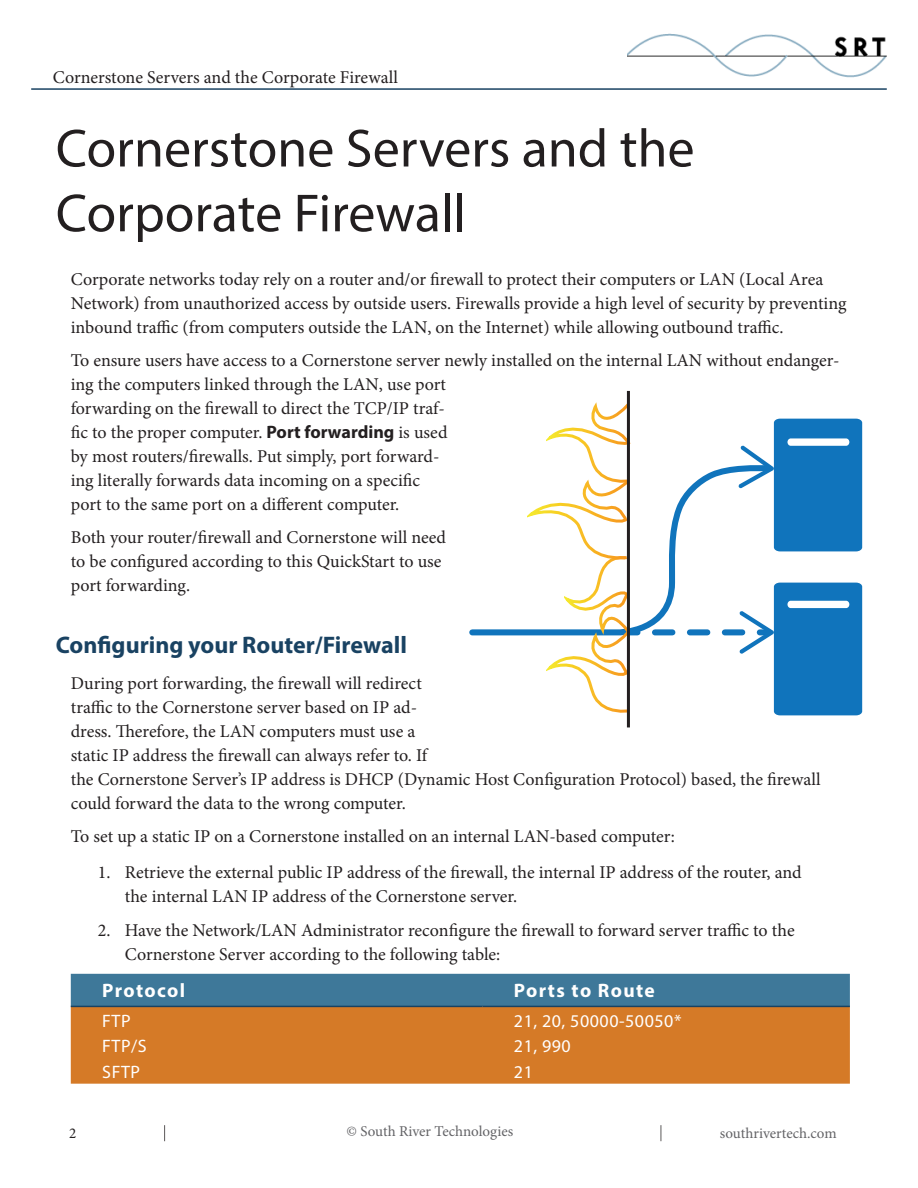
<style>
.page{position:relative;width:918px;height:1188px;background:#fff}
.page>*{position:absolute;margin:0;border:0;box-sizing:border-box;transform-origin:0 0}
.Heading_1{font:54px/64.8px "Myriad Pro";color:#231f20}
.Heading_2{font:700 24px "Myriad Pro";color:#194262}
.TableHeader{font:700 19.5px "Myriad Pro";letter-spacing:.07em;color:#fff}
.t1{font:18px/24px "Minion Pro";color:#231f20}
.TableCell{font:18px "Myriad Pro";letter-spacing:.03em;color:#fff}
.t2{font:15px "Minion Pro";color:#636366}
.t3{font:15px "Minion Pro";color:#231f20}
.s1{font-family:"Myriad Pro";font-weight:700}
</style>
<div class="page">
<hr style="left:31px;top:88px;width:856px;height:2px;background:#194262">
<svg style="left:661px;top:1125px;width:1px;height:16px"></svg>
<svg style="left:164px;top:1125px;width:1px;height:16px"></svg>
<img style="left:628px;top:33px;width:259px;height:45px">
<div style="left:71px;top:974px;width:779px;height:32px;background:#3e7899"></div>
<div style="left:71px;top:1007px;width:779px;height:77px;background:#d57a27"></div>
<hr style="left:71px;top:1006px;width:411px;height:1px;background:#194262">
<hr style="left:482px;top:1006px;width:368px;height:1px;background:#194262">
<svg style="left:739px;top:583px;width:123px;height:132px"></svg>
<svg style="left:469px;top:466px;width:306px;height:172px"></svg>
<svg style="left:738px;top:419px;width:124px;height:132px"></svg>
<div style="left:787px;top:438px;width:62px;height:8px;background:#fff;border-radius:3px"></div>
<div style="left:787px;top:601px;width:62px;height:7px;background:#fff;border-radius:3px"></div>
<svg style="left:528px;top:400px;width:105px;height:315px"></svg>
<hr style="left:627px;top:391px;width:3px;height:336px;background:#231f20">
<p class="t1" style="left:53px;top:66px;width:347px">Cornerstone Servers and the Corporate Firewall</p>
<p class="Heading_1" style="left:56px;top:115px;width:640px">Cornerstone Servers and the<br>Corporate Firewall</p>
<p class="t1" style="left:71px;top:268px;width:777px">Corporate networks today rely on a router and/or firewall to protect their computers or LAN (Local Area<br>Network) from unauthorized access by outside users. Firewalls provide a high level of security by preventing inbound traffic (from computers outside the LAN, on the Internet) while allowing outbound traffic.</p>
<p class="t1" style="left:71px;top:349px;width:770px">To ensure users have access to a Cornerstone server newly installed on the internal LAN without endanger&shy;ing the computers linked through the LAN, use port<br>forwarding on the firewall to direct the TCP/IP traf-<br>fic to the proper computer. <span class="s1">Port forwarding</span> is used<br>by most routers/firewalls. Put simply, port forward-<br>ing literally forwards data incoming on a specific<br>port to the same port on a different computer.</p>
<p class="t1" style="left:71px;top:526px;width:377px">Both your router/firewall and Cornerstone will need to be configured according to this QuickStart to use port forwarding.</p>
<p class="Heading_2" style="left:56px;top:629px;width:353px">Configuring your Router/Firewall</p>
<p class="t1" style="left:71px;top:671px;width:751px">During port forwarding, the firewall will redirect<br>traffic to the Cornerstone server based on IP ad-<br>dress. Therefore, the LAN computers must use a<br>static IP address the firewall can always refer to. If<br>the Cornerstone Server’s IP address is DHCP (Dynamic Host Configuration Protocol) based, the firewall could forward the data to the wrong computer.</p>
<p class="t1" style="left:71px;top:824px;width:606px">To set up a static IP on a Cornerstone installed on an internal LAN-based computer:</p>
<p class="t1" style="left:125px;top:860px;width:678px;text-indent:-27px">1. Retrieve the external public IP address of the firewall, the internal IP address of the router, and the internal LAN IP address of the Cornerstone server.</p>
<p class="t1" style="left:125px;top:919px;width:671px;text-indent:-27px">2. Have the Network/LAN Administrator reconfigure the firewall to forward server traffic to the<br>Cornerstone Server according to the following table:</p>
<p class="TableHeader" style="left:102px;top:978px;width:84px">Protocol</p>
<p class="TableHeader" style="left:514px;top:978px;width:143px">Ports to Route</p>
<p class="TableCell" style="left:102px;top:1010px;width:30px">FTP</p>
<p class="TableCell" style="left:514px;top:1010px;width:169px">21, 20, 50000-50050*</p>
<p class="TableCell" style="left:102px;top:1035px;width:46px">FTP/S</p>
<p class="TableCell" style="left:514px;top:1035px;width:58px">21, 990</p>
<p class="TableCell" style="left:102px;top:1061px;width:39px">SFTP</p>
<p class="TableCell" style="left:514px;top:1061px;width:21px">21</p>
<p class="t2" style="left:347px;top:1121px;width:168px">© South River Technologies</p>
<p class="t3" style="left:69px;top:1123px;width:9px">2</p>
<p class="t2" style="left:720px;top:1123px;width:118px">southrivertech.com</p>
</div>
